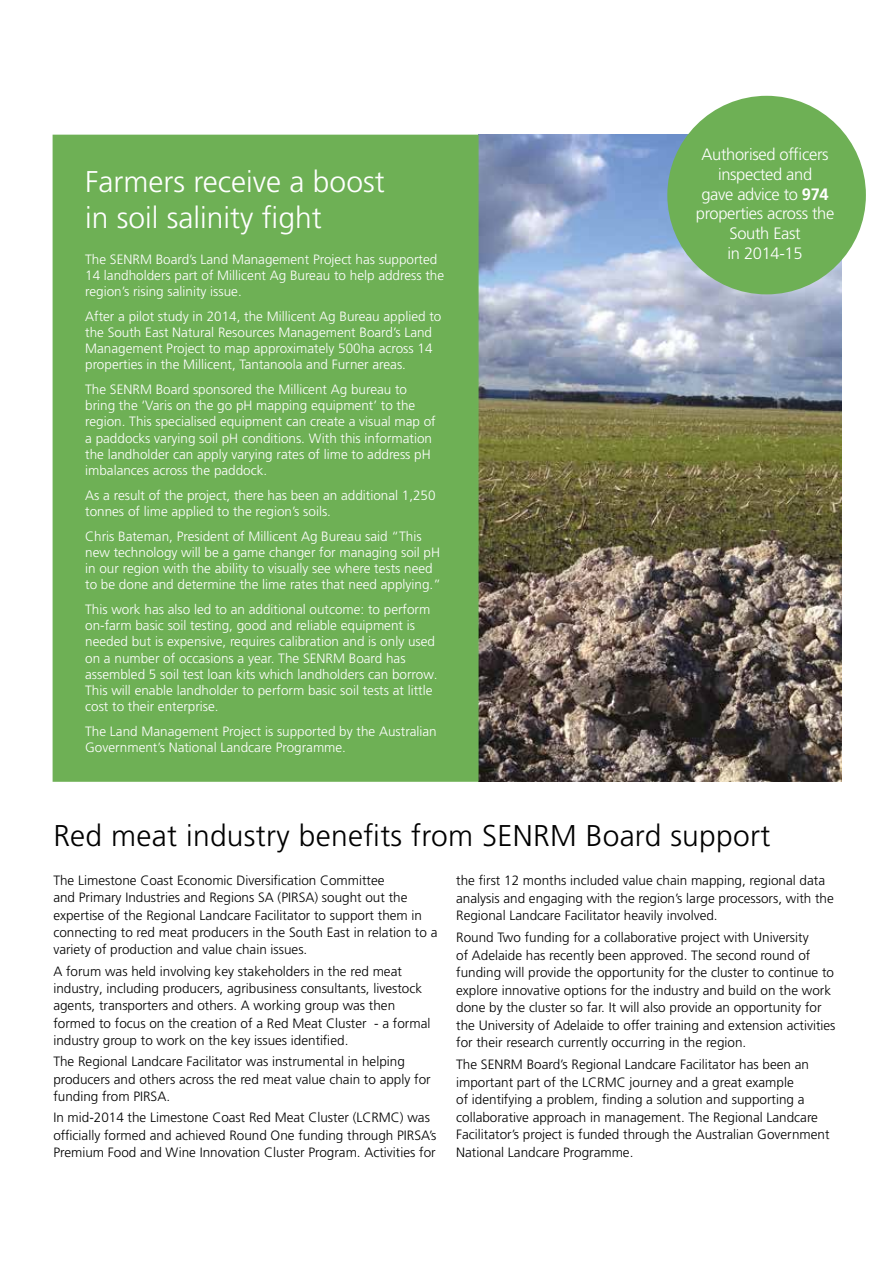
<style>
.page{position:relative;width:893px;height:1263px;background:#fff}
.page>*{position:absolute;margin:0;border:0;box-sizing:border-box;transform-origin:0 0}
.t1{font:300 30px "Frutiger LT Pro";letter-spacing:.01em;color:#000}
.t2{font:300 30px/36px "Frutiger LT Pro";color:#fff}
.t3{font:300 16.5px/19.8px "Frutiger LT Pro";letter-spacing:-.02em;color:#fff;text-align:center}
.t4{font:300 13.5px/17.5px "Frutiger LT Pro";color:#000}
.t5{font:300 13.5px/16.2px "Frutiger LT Pro";color:#fff}
.s1{font-weight:700}
</style>
<div class="page">
<img style="left:479px;top:135px;width:362px;height:647px">
<div style="left:53px;top:135px;width:426px;height:647px;background:#6eb055;border:2px solid #6eb055"></div>
<div style="left:667px;top:96px;width:199px;height:198px;background:#6eb055;border-radius:50%"></div>
<h1 class="t2" style="left:85px;top:164px;width:301px">Farmers receive a boost in soil salinity fight</h1>
<p class="t5" style="left:85px;top:251px;width:360px">The SENRM Board’s Land Management Project has supported<br>14 landholders part of Millicent Ag Bureau to help address the region’s rising salinity issue.</p>
<p class="t5" style="left:85px;top:308px;width:358px">After a pilot study in 2014, the Millicent Ag Bureau applied to the South East Natural Resources Management Board’s Land Management Project to map approximately 500ha across 14 properties in the Millicent, Tantanoola and Furner areas.</p>
<p class="t5" style="left:85px;top:381px;width:352px">The SENRM Board sponsored the Millicent Ag bureau to bring the ‘Varis on the go pH mapping equipment’ to the region. This specialised equipment can create a visual map of a paddocks varying soil pH conditions. With this information the landholder can apply varying rates of lime to address pH imbalances across the paddock.</p>
<p class="t5" style="left:85px;top:487px;width:352px">As a result of the project, there has been an additional 1,250 tonnes of lime applied to the region’s soils.</p>
<p class="t5" style="left:85px;top:528px;width:357px">Chris Bateman, President of Millicent Ag Bureau said “This new technology will be a game changer for managing soil pH in our region with the ability to visually see where tests need to be done and determine the lime rates that need applying.”</p>
<p class="t5" style="left:85px;top:601px;width:354px">This work has also led to an additional outcome: to perform on-farm basic soil testing, good and reliable equipment is needed but is expensive, requires calibration and is only used on a number of occasions a year. The SENRM Board has assembled 5 soil test loan kits which landholders can borrow.<br>This will enable landholder to perform basic soil tests at little cost to their enterprise.</p>
<p class="t5" style="left:85px;top:723px;width:353px">The Land Management Project is supported by the Australian<br>Government’s National Landcare Programme.</p>
<p class="t3" style="left:696px;top:145px;width:140px">Authorised officers inspected and<br>gave advice to <span class="s1">974 </span>properties across the<br>South East<br>in 2014-15</p>
<h1 class="t1" style="left:53px;top:818px;width:719px">Red meat industry benefits from SENRM Board support</h1>
<p class="t4" style="left:53px;top:872px;width:386px">The Limestone Coast Economic Diversification Committee<br>and Primary Industries and Regions SA (PIRSA) sought out the expertise of the Regional Landcare Facilitator to support them in connecting to red meat producers in the South East in relation to a variety of production and value chain issues.</p>
<p class="t4" style="left:53px;top:962px;width:379px">A forum was held involving key stakeholders in the red meat industry, including producers, agribusiness consultants, livestock agents, transporters and others. A working group was then formed to focus on the creation of a Red Meat Cluster - a formal industry group to work on the key issues identified.</p>
<p class="t4" style="left:53px;top:1053px;width:379px">The Regional Landcare Facilitator was instrumental in helping producers and others across the red meat value chain to apply for funding from PIRSA.</p>
<p class="t4" style="left:53px;top:1109px;width:385px">In mid-2014 the Limestone Coast Red Meat Cluster (LCRMC) was officially formed and achieved Round One funding through PIRSA’s<br>Premium Food and Wine Innovation Cluster Program. Activities for</p>
<p class="t4" style="left:456px;top:872px;width:379px">the first 12 months included value chain mapping, regional data analysis and engaging with the region’s large processors, with the<br>Regional Landcare Facilitator heavily involved.</p>
<p class="t4" style="left:456px;top:929px;width:381px">Round Two funding for a collaborative project with University<br>of Adelaide has recently been approved. The second round of funding will provide the opportunity for the cluster to continue to explore innovative options for the industry and build on the work done by the cluster so far. It will also provide an opportunity for the University of Adelaide to offer training and extension activities for their research currently occurring in the region.</p>
<p class="t4" style="left:456px;top:1056px;width:375px">The SENRM Board’s Regional Landcare Facilitator has been an important part of the LCRMC journey and a great example<br>of identifying a problem, finding a solution and supporting a collaborative approach in management. The Regional Landcare Facilitator’s project is funded through the Australian Government National Landcare Programme.</p>
</div>
